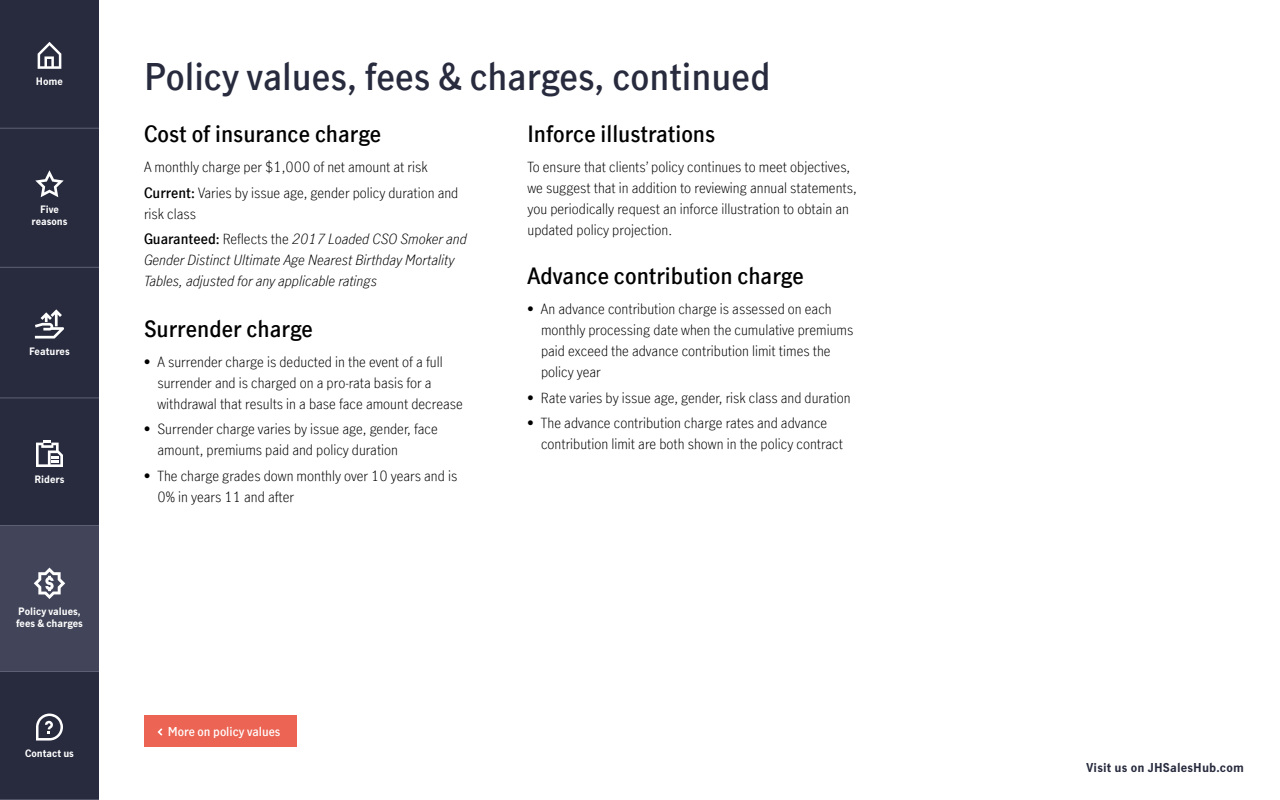
<style>
.page{position:relative;width:1280px;height:800px;background:#fff}
.page>*{position:absolute;margin:0;border:0;box-sizing:border-box;transform-origin:0 0}
.page_head{font:600 36px "Manulife JH Sans Optimized";color:#282b3e}
.specification_text_h{font:600 22px "Manulife JH Sans Optimized";color:#000}
.specification_text{font:300 14px/21px "Manulife JH Sans Optimized";color:#000}
.specification_text-2{font:italic 300 14px/21px "Manulife JH Sans Optimized";color:#000}
.t1{font:700 12px "Manulife JH Sans Optimized";letter-spacing:.015em;color:#282b3e}
.t2{font:600 12px "Manulife JH Sans Optimized";color:#fff}
.t3{font:700 10px/12px "Manulife JH Sans Optimized";color:#fff;text-align:center}
.s1{font-weight:600}
.s2{font-weight:600;font-style:normal}
.s3{font-style:normal}
</style>
<div class="page">
<div style="left:0;top:0;width:99px;height:800px;background:#282b3e"></div>
<div style="left:0;top:526px;width:99px;height:145px;background:#424559"></div>
<hr style="left:0;top:128px;width:99px;height:1px;background:#5e6073">
<hr style="left:0;top:267px;width:99px;height:1px;background:#5e6073">
<hr style="left:0;top:398px;width:99px;height:1px;background:#5e6073">
<hr style="left:0;top:525px;width:99px;height:1px;background:#5e6073">
<hr style="left:0;top:671px;width:99px;height:1px;background:#5e6073">
<hr style="left:0;top:799px;width:99px;height:1px;background:#5e6073">
<svg style="left:36px;top:440px;width:27px;height:27px"></svg>
<svg style="left:38px;top:42px;width:23px;height:27px"></svg>
<svg style="left:35px;top:170px;width:29px;height:27px"></svg>
<svg style="left:35px;top:309px;width:29px;height:30px"></svg>
<svg style="left:36px;top:714px;width:27px;height:27px"></svg>
<svg style="left:34px;top:568px;width:31px;height:31px"></svg>
<div style="left:144px;top:716px;width:153px;height:31px;background:#ec6453"></div>
<svg style="left:158px;top:728px;width:4px;height:8px"></svg>
<p class="t3" style="left:36px;top:75px;width:29px">Home</p>
<p class="t3" style="left:31px;top:203px;width:38px">Five reasons</p>
<p class="t3" style="left:29px;top:345px;width:42px">Features</p>
<p class="t3" style="left:35px;top:473px;width:31px">Riders</p>
<p class="t3" style="left:16px;top:605px;width:68px;text-align:left">Policy values, fees &amp; charges</p>
<p class="t3" style="left:25px;top:747px;width:50px">Contact us</p>
<p class="page_head" style="left:144px;top:52px;width:628px">Policy values, fees &amp; charges, continued</p>
<p class="specification_text_h" style="left:144px;top:119px;width:239px">Cost of insurance charge</p>
<p class="specification_text" style="left:144px;top:156px;width:285px">A monthly charge per $1,000 of net amount at risk</p>
<p class="specification_text" style="left:144px;top:182px;width:316px"><span class="s1">Current:</span> Varies by issue age, gender policy duration and risk class</p>
<p class="specification_text-2" style="left:144px;top:228px;width:324px"><span class="s2">Guaranteed:</span> <span class="s3">Reflects the</span> 2017 Loaded CSO Smoker and<br>Gender Distinct Ultimate Age Nearest Birthday Mortality<br>Tables, adjusted for any applicable ratings</p>
<p class="specification_text_h" style="left:144px;top:314px;width:170px">Surrender charge</p>
<p class="specification_text" style="left:158px;top:351px;width:307px;text-indent:-14px">• A surrender charge is deducted in the event of a full surrender and is charged on a pro-rata basis for a withdrawal that results in a base face amount decrease</p>
<p class="specification_text" style="left:158px;top:418px;width:282px;text-indent:-14px">• Surrender charge varies by issue age, gender, face amount, premiums paid and policy duration</p>
<p class="specification_text" style="left:158px;top:465px;width:301px;text-indent:-14px">• The charge grades down monthly over 10 years and is<br>0% in years 11 and after</p>
<p class="specification_text_h" style="left:528px;top:119px;width:189px">Inforce illustrations</p>
<p class="specification_text" style="left:528px;top:156px;width:331px">To ensure that clients’ policy continues to meet objectives, we suggest that in addition to reviewing annual statements, you periodically request an inforce illustration to obtain an updated policy projection.</p>
<p class="specification_text_h" style="left:528px;top:261px;width:278px">Advance contribution charge</p>
<p class="specification_text" style="left:541px;top:298px;width:314px;text-indent:-14px">• An advance contribution charge is assessed on each monthly processing date when the cumulative premiums paid exceed the advance contribution limit times the policy year</p>
<p class="specification_text" style="left:528px;top:387px;width:325px">• Rate varies by issue age, gender, risk class and duration</p>
<p class="specification_text" style="left:541px;top:412px;width:304px;text-indent:-14px">• The advance contribution charge rates and advance contribution limit are both shown in the policy contract</p>
<p class="t2" style="left:168px;top:723px;width:114px">More on policy values</p>
<p class="t1" style="left:1086px;top:759px;width:159px">Visit us on JHSalesHub.com</p>
</div>
